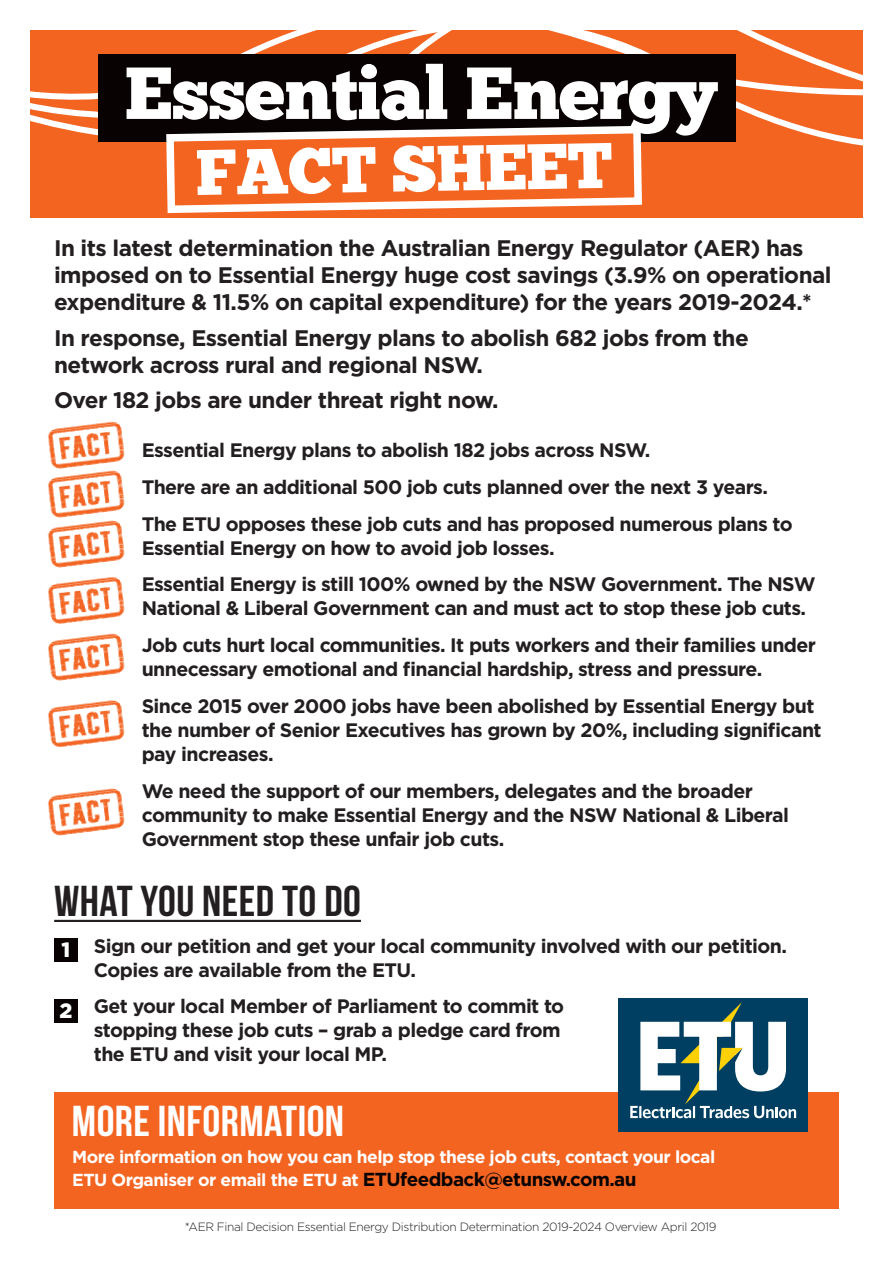
<style>
.page{position:relative;width:893px;height:1263px;background:#fff}
.page>*{position:absolute;margin:0;border:0;box-sizing:border-box;transform-origin:0 0}
.t1{font:73.5px "Chunk Five";letter-spacing:-.01em;color:#fff}
.t2{font:64.2px "Chunk Five";color:#fff}
.t3{font:43.2px "Bebas Neue";letter-spacing:.01em;color:#231f20;scale:1.04 1}
.t4{font:43.2px "Bebas Neue";letter-spacing:.01em;color:#fff;scale:1.04 1}
.t5{font:700 22.5px/27px "Gotham";letter-spacing:-.025em;color:#231f20}
.t6{font:900 20.7px "Gotham";color:#fff}
.t7{font:700 19.5px/24px "Gotham";letter-spacing:-.03em;color:#231f20}
.t8{font:700 17.4px/23.2px "Gotham";letter-spacing:-.03em;color:#fff}
.t9{font:300 12px "Gotham";letter-spacing:-.03em;color:#231f20}
.s1{font-size:18.9px;color:#080302}
</style>
<div class="page">
<svg style="left:30px;top:30px;width:833px;height:188px;background:#f37033"></svg>
<div style="left:98px;top:54px;width:638px;height:87px;background:#080302"></div>
<svg style="left:162px;top:125px;width:484px;height:92px"></svg>
<img style="left:47px;top:421px;width:78px;height:47px">
<img style="left:47px;top:468px;width:78px;height:50px">
<img style="left:47px;top:520px;width:78px;height:48px">
<img style="left:47px;top:576px;width:78px;height:48px">
<img style="left:47px;top:633px;width:78px;height:48px">
<img style="left:47px;top:700px;width:78px;height:48px">
<img style="left:47px;top:788px;width:78px;height:48px">
<div style="left:54px;top:1092px;width:785px;height:117px;background:#f36421"></div>
<hr style="left:54px;top:920px;width:307px;height:2px;background:#231f20">
<div style="left:54px;top:938px;width:24px;height:24px;background:#080302"></div>
<div style="left:54px;top:999px;width:24px;height:23px;background:#080302"></div>
<div style="left:618px;top:998px;width:190px;height:134px;background:#003f61"></div>
<svg style="left:630px;top:1002px;width:166px;height:116px"></svg>
<h1 class="t1" style="left:125px;top:49px;width:594px">Essential Energy</h1>
<h2 class="t2" style="left:195px;top:134px;width:418px;rotate:-1deg">FACT SHEET</h2>
<p class="t5" style="left:54px;top:235px;width:779px">In its latest determination the Australian Energy Regulator (AER) has imposed on to Essential Energy huge cost savings (3.9% on operational expenditure &amp; 11.5% on capital expenditure) for the years 2019-2024.*</p>
<p class="t5" style="left:54px;top:324px;width:696px">In response, Essential Energy plans to abolish 682 jobs from the network across rural and regional NSW.</p>
<p class="t5" style="left:54px;top:387px;width:446px">Over 182 jobs are under threat right now.</p>
<p class="t7" style="left:142px;top:432px;width:652px;line-height:36.8px">Essential Energy plans to abolish 182 jobs across NSW.<br>There are an additional 500 job cuts planned over the next 3 years.<br>The ETU opposes these job cuts and has proposed numerous plans to</p>
<p class="t7" style="left:142px;top:529px;width:675px;line-height:36.8px">Essential Energy on how to avoid job losses.<br>Essential Energy is still 100% owned by the NSW Government. The NSW</p>
<p class="t7" style="left:142px;top:590px;width:676px;line-height:36.8px">National &amp; Liberal Government can and must act to stop these job cuts.<br>Job cuts hurt local communities. It puts workers and their families under</p>
<p class="t7" style="left:142px;top:651px;width:674px;line-height:36.8px">unnecessary emotional and financial hardship, stress and pressure.<br>Since 2015 over 2000 jobs have been abolished by Essential Energy but</p>
<p class="t7" style="left:142px;top:718px;width:681px">the number of Senior Executives has grown by 20%, including significant pay increases.</p>
<p class="t7" style="left:142px;top:779px;width:649px">We need the support of our members, delegates and the broader community to make Essential Energy and the NSW National &amp; Liberal<br>Government stop these unfair job cuts.</p>
<h3 class="t3" style="left:54px;top:877px;width:296px">WHAT YOU NEED TO DO</h3>
<p class="t6" style="left:61px;top:936px;width:10px">1</p>
<p class="t6" style="left:59px;top:996px;width:14px">2</p>
<p class="t7" style="left:94px;top:934px;width:695px">Sign our petition and get your local community involved with our petition.<br>Copies are available from the ETU.</p>
<p class="t7" style="left:94px;top:994px;width:472px">Get your local Member of Parliament to commit to stopping these job cuts – grab a pledge card from the ETU and visit your local MP.</p>
<h3 class="t4" style="left:72px;top:1097px;width:263px">MORE INFORMATION</h3>
<p class="t8" style="left:72px;top:1145px;width:644px">More information on how you can help stop these job cuts, contact your local<br>ETU Organiser or email the ETU at <span class="s1">ETUfeedback@etunsw.com.au</span></p>
<p class="t9" style="left:185px;top:1220px;width:533px">*AER Final Decision Essential Energy Distribution Determination 2019-2024 Overview April 2019</p>
</div>
